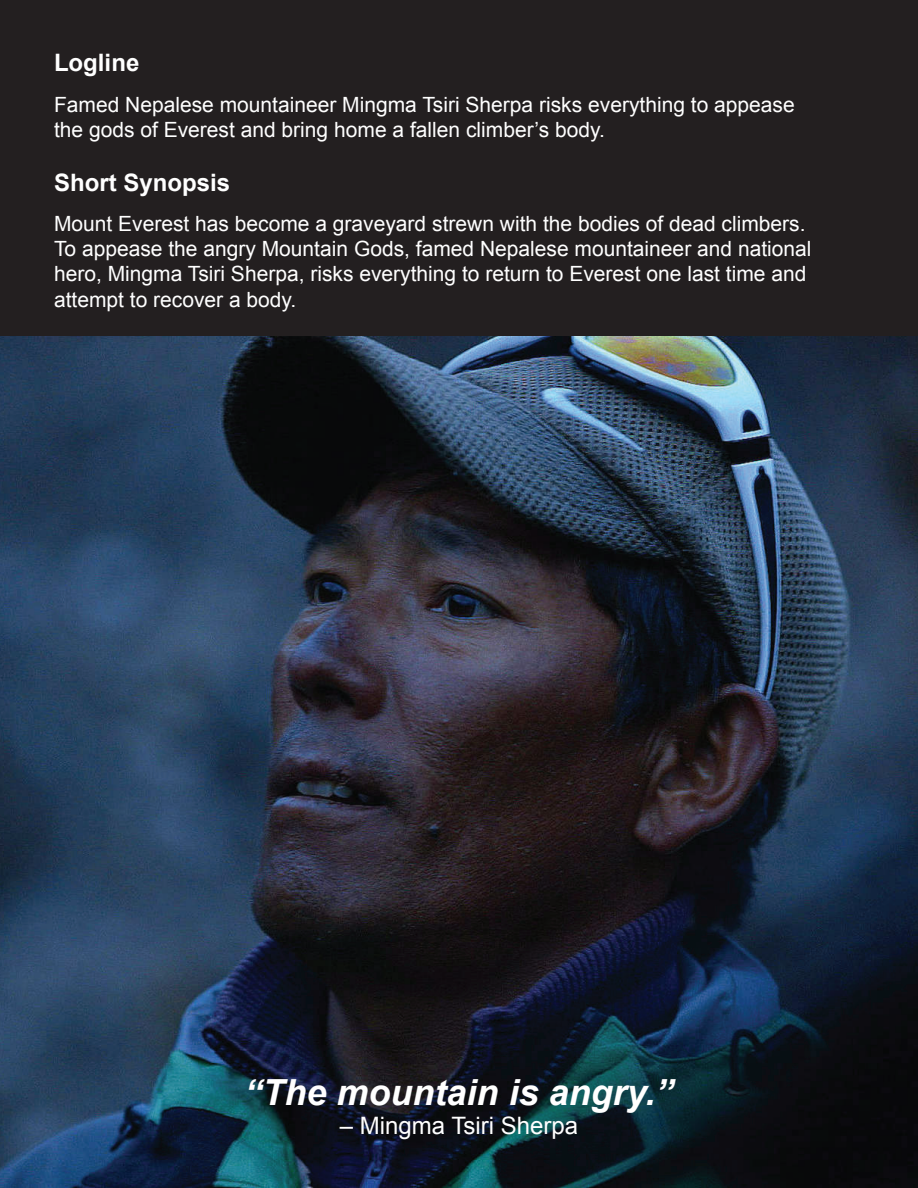
<style>
.page{position:relative;width:918px;height:1188px;background:#231f20}
.page>*{position:absolute;margin:0;border:0;box-sizing:border-box;transform-origin:0 0}
.t1{font:italic 700 36px "Arial";color:#fff}
.t2{font:700 24px "Arial";color:#fff}
.t3{font:24px "Arial";color:#fff}
.t4{font:21px/25.2px "Arial";color:#fff}
</style>
<div class="page">
<img style="left:0;top:337px;width:918px;height:851px">
<p class="t2" style="left:54px;top:47px;width:87px">Logline</p>
<p class="t4" style="left:54px;top:92px;width:742px">Famed Nepalese mountaineer Mingma Tsiri Sherpa risks everything to appease the gods of Everest and bring home a fallen climber’s body.</p>
<p class="t2" style="left:54px;top:167px;width:178px">Short Synopsis</p>
<p class="t4" style="left:54px;top:211px;width:759px">Mount Everest has become a graveyard strewn with the bodies of dead climbers.<br>To appease the angry Mountain Gods, famed Nepalese mountaineer and national hero, Mingma Tsiri Sherpa, risks everything to return to Everest one last time and attempt to recover a body.</p>
<h1 class="t1" style="left:245px;top:1069px;width:430px">“The mountain is angry.”</h1>
<p class="t3" style="left:340px;top:1110px;width:240px">– Mingma Tsiri Sherpa</p>
</div>
